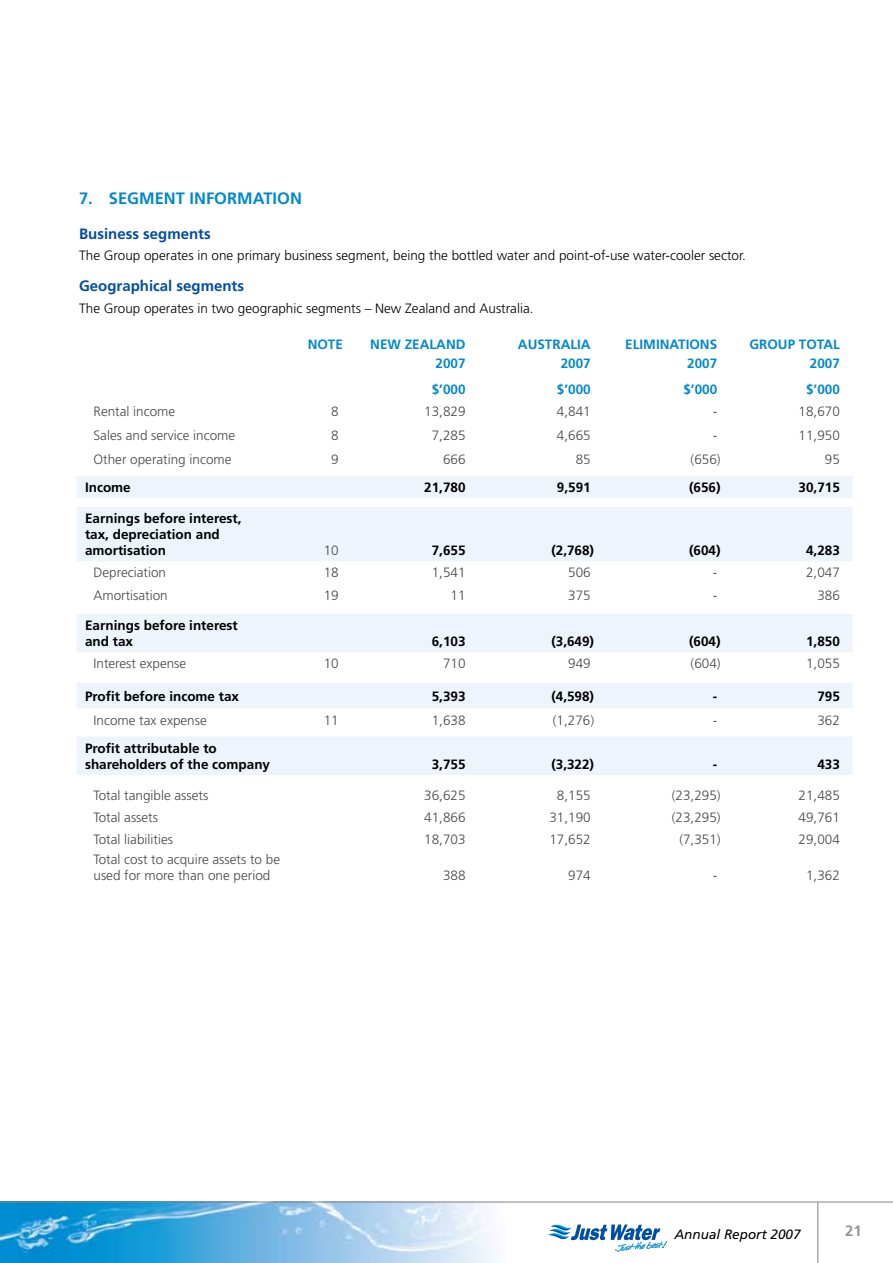
<style>
.page{position:relative;width:893px;height:1263px;background:#fff}
.page>*{position:absolute;margin:0;border:0;box-sizing:border-box;transform-origin:0 0}
.t1{font:700 16.5px "Frutiger";color:#0089cf}
.t2{font:700 15px "Frutiger";color:#034ea2}
.t3{font:700 15px "Frutiger";color:#939598}
.t4{font:300 13.5px/16.2px "Frutiger";color:#48484a}
.t5{font:700 13.5px/16.2px "Frutiger";color:#000}
.t6{font:300 13.5px "Frutiger";color:#000}
.t7{font:700 13.5px/19.2px "Frutiger";color:#0089cf;text-align:right}
.t8{font:italic 13.5px "Frutiger";color:#000}
</style>
<div class="page">
<img style="left:0;top:1203px;width:497px;height:60px">
<svg style="left:548px;top:1224px;width:119px;height:28px"></svg>
<hr style="left:0;top:1202px;width:893px;height:1px;background:#808285">
<hr style="left:817px;top:1203px;width:1px;height:60px;background:#808285">
<svg style="left:77px;top:476px;width:776px;height:299px;fill:#eef4fb"></svg>
<p class="t1" style="left:79px;top:188px;width:224px">7. SEGMENT INFORMATION</p>
<p class="t2" style="left:79px;top:225px;width:133px">Business segments</p>
<p class="t6" style="left:79px;top:248px;width:668px">The Group operates in one primary business segment, being the bottled water and point-of-use water-cooler sector.</p>
<p class="t2" style="left:79px;top:277px;width:167px">Geographical segments</p>
<p class="t6" style="left:79px;top:300px;width:456px">The Group operates in two geographic segments – New Zealand and Australia.</p>
<p class="t7" style="left:308px;top:335px;width:37px">NOTE</p>
<p class="t7" style="left:370px;top:335px;width:97px">NEW ZEALAND<br>2007</p>
<p class="t7" style="left:518px;top:335px;width:74px">AUSTRALIA<br>2007</p>
<p class="t7" style="left:625px;top:335px;width:93px">ELIMINATIONS<br>2007</p>
<p class="t7" style="left:749px;top:335px;width:92px">GROUP TOTAL<br>2007</p>
<p class="t7" style="left:432px;top:380px;width:35px">$’000</p>
<p class="t7" style="left:557px;top:380px;width:35px">$’000</p>
<p class="t7" style="left:683px;top:380px;width:35px">$’000</p>
<p class="t7" style="left:806px;top:380px;width:35px">$’000</p>
<p class="t4" style="left:94px;top:403px;width:83px">Rental income</p>
<p class="t4" style="left:331px;top:403px;width:9px">8</p>
<p class="t4" style="left:424px;top:403px;width:43px">13,829</p>
<p class="t4" style="left:557px;top:403px;width:35px">4,841</p>
<p class="t4" style="left:713px;top:403px;width:6px">-</p>
<p class="t4" style="left:799px;top:403px;width:43px">18,670</p>
<p class="t4" style="left:94px;top:427px;width:143px">Sales and service income</p>
<p class="t4" style="left:331px;top:427px;width:9px">8</p>
<p class="t4" style="left:432px;top:427px;width:35px">7,285</p>
<p class="t4" style="left:557px;top:427px;width:35px">4,665</p>
<p class="t4" style="left:713px;top:427px;width:6px">-</p>
<p class="t4" style="left:799px;top:427px;width:43px">11,950</p>
<p class="t4" style="left:94px;top:451px;width:140px">Other operating income</p>
<p class="t4" style="left:331px;top:451px;width:9px">9</p>
<p class="t4" style="left:443px;top:451px;width:24px">666</p>
<p class="t4" style="left:576px;top:451px;width:17px">85</p>
<p class="t4" style="left:691px;top:451px;width:32px">(656)</p>
<p class="t4" style="left:825px;top:451px;width:17px">95</p>
<p class="t5" style="left:85px;top:479px;width:47px">Income</p>
<p class="t5" style="left:424px;top:479px;width:43px">21,780</p>
<p class="t5" style="left:557px;top:479px;width:35px">9,591</p>
<p class="t5" style="left:689px;top:479px;width:33px">(656)</p>
<p class="t5" style="left:799px;top:479px;width:43px">30,715</p>
<p class="t5" style="left:85px;top:510px;width:158px">Earnings before interest, tax, depreciation and amortisation</p>
<p class="t4" style="left:324px;top:543px;width:17px">10</p>
<p class="t5" style="left:432px;top:543px;width:35px">7,655</p>
<p class="t5" style="left:551px;top:543px;width:44px">(2,768)</p>
<p class="t5" style="left:689px;top:543px;width:33px">(604)</p>
<p class="t5" style="left:806px;top:543px;width:35px">4,283</p>
<p class="t4" style="left:94px;top:565px;width:74px">Depreciation</p>
<p class="t4" style="left:324px;top:565px;width:17px">18</p>
<p class="t4" style="left:432px;top:565px;width:35px">1,541</p>
<p class="t4" style="left:568px;top:565px;width:24px">506</p>
<p class="t4" style="left:713px;top:565px;width:6px">-</p>
<p class="t4" style="left:806px;top:565px;width:35px">2,047</p>
<p class="t4" style="left:94px;top:587px;width:76px">Amortisation</p>
<p class="t4" style="left:324px;top:587px;width:17px">19</p>
<p class="t4" style="left:451px;top:587px;width:17px">11</p>
<p class="t4" style="left:568px;top:587px;width:24px">375</p>
<p class="t4" style="left:713px;top:587px;width:6px">-</p>
<p class="t4" style="left:817px;top:587px;width:24px">386</p>
<p class="t5" style="left:85px;top:617px;width:154px">Earnings before interest and tax</p>
<p class="t5" style="left:432px;top:634px;width:35px">6,103</p>
<p class="t5" style="left:551px;top:634px;width:44px">(3,649)</p>
<p class="t5" style="left:689px;top:634px;width:33px">(604)</p>
<p class="t5" style="left:806px;top:634px;width:35px">1,850</p>
<p class="t4" style="left:94px;top:656px;width:94px">Interest expense</p>
<p class="t4" style="left:324px;top:656px;width:17px">10</p>
<p class="t4" style="left:443px;top:656px;width:24px">710</p>
<p class="t4" style="left:568px;top:656px;width:24px">949</p>
<p class="t4" style="left:691px;top:656px;width:32px">(604)</p>
<p class="t4" style="left:806px;top:656px;width:35px">1,055</p>
<p class="t5" style="left:85px;top:688px;width:156px">Profit before income tax</p>
<p class="t5" style="left:432px;top:688px;width:35px">5,393</p>
<p class="t5" style="left:551px;top:688px;width:44px">(4,598)</p>
<p class="t5" style="left:713px;top:688px;width:6px">-</p>
<p class="t5" style="left:817px;top:688px;width:24px">795</p>
<p class="t4" style="left:94px;top:712px;width:115px">Income tax expense</p>
<p class="t4" style="left:324px;top:712px;width:17px">11</p>
<p class="t4" style="left:432px;top:712px;width:35px">1,638</p>
<p class="t4" style="left:553px;top:712px;width:43px">(1,276)</p>
<p class="t4" style="left:713px;top:712px;width:6px">-</p>
<p class="t4" style="left:817px;top:712px;width:24px">362</p>
<p class="t5" style="left:85px;top:740px;width:187px">Profit attributable to shareholders of the company</p>
<p class="t5" style="left:432px;top:756px;width:35px">3,755</p>
<p class="t5" style="left:551px;top:756px;width:44px">(3,322)</p>
<p class="t5" style="left:713px;top:756px;width:6px">-</p>
<p class="t5" style="left:817px;top:756px;width:24px">433</p>
<p class="t4" style="left:94px;top:787px;width:116px">Total tangible assets</p>
<p class="t4" style="left:424px;top:787px;width:43px">36,625</p>
<p class="t4" style="left:557px;top:787px;width:35px">8,155</p>
<p class="t4" style="left:672px;top:787px;width:50px">(23,295)</p>
<p class="t4" style="left:799px;top:787px;width:43px">21,485</p>
<p class="t4" style="left:94px;top:809px;width:66px">Total assets</p>
<p class="t4" style="left:424px;top:809px;width:43px">41,866</p>
<p class="t4" style="left:549px;top:809px;width:43px">31,190</p>
<p class="t4" style="left:672px;top:809px;width:50px">(23,295)</p>
<p class="t4" style="left:799px;top:809px;width:43px">49,761</p>
<p class="t4" style="left:94px;top:831px;width:81px">Total liabilities</p>
<p class="t4" style="left:424px;top:831px;width:43px">18,703</p>
<p class="t4" style="left:549px;top:831px;width:43px">17,652</p>
<p class="t4" style="left:679px;top:831px;width:43px">(7,351)</p>
<p class="t4" style="left:799px;top:831px;width:43px">29,004</p>
<p class="t4" style="left:94px;top:852px;width:188px">Total cost to acquire assets to be used for more than one period</p>
<p class="t4" style="left:443px;top:868px;width:24px">388</p>
<p class="t4" style="left:568px;top:868px;width:24px">974</p>
<p class="t4" style="left:713px;top:868px;width:6px">-</p>
<p class="t4" style="left:806px;top:868px;width:35px">1,362</p>
<p class="t8" style="left:675px;top:1226px;width:128px">Annual Report 2007</p>
<p class="t3" style="left:845px;top:1221px;width:18px">21</p>
</div>
